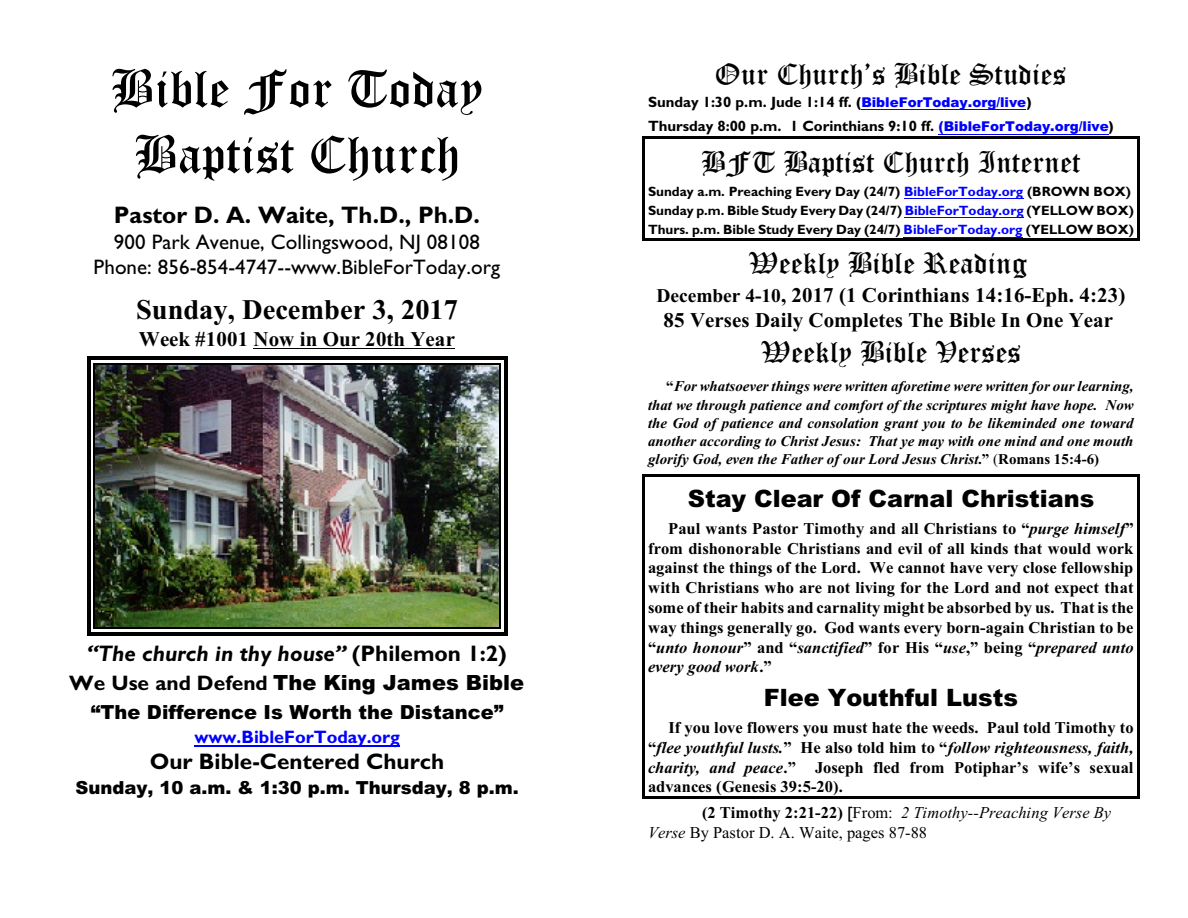
<style>
.page{position:relative;width:1188px;height:918px;background:#fff}
.page>*{position:absolute;margin:0;border:0;box-sizing:border-box;transform-origin:0 0}
.t1{font:52.5px/65.8px "Old English Text";letter-spacing:.005em;color:#000;text-align:center}
.t2{font:30px "Old English Text";letter-spacing:.005em;color:#000}
.t3{font:700 28.5px "Times New Roman";color:#000}
.t4{font:900 24px "Arial";color:#000}
.t5{font:700 24px "Gill Sans";color:#000}
.t6{font:italic 700 22.5px "Gill Sans";color:#000}
.t7{font:700 22.5px "Gill Sans";color:#000}
.t8{font:700 21px/25.2px "Times New Roman";color:#000;text-align:center}
.t9{font:21px/25.2px "Gill Sans";letter-spacing:.005em;color:#000;text-align:center}
.t10{font:900 21px "Arial";color:#000}
.t11{font:900 19.5px "Arial";color:#000}
.t12{font:900 18px "Arial";color:#000}
.t13{font:700 18px "Gill Sans";color:#00f}
.t14{font:700 16.5px/19.8px "Times New Roman";color:#000;text-align:justify}
.t15{font:16.5px/20px "Times New Roman";color:#000}
.t16{font:italic 700 15px/18px "Times New Roman";color:#000;text-align:justify}
.t17{font:700 15px/24.5px "Gill Sans";color:#000}
.t18{font:700 13.5px/19.2px "Gill Sans";color:#000}
.s1{font-style:normal}
.s2{font-family:"Gill Sans";font-weight:700}
.s3{font-family:"Arial";font-weight:900;font-size:13.5px}
.s4{font-family:"Arial";font-weight:900;font-size:13.5px;color:#00f}
.s5{color:#00f}
.s6{font-size:19.5px}
.s7{font-weight:400;font-style:normal}
.s8{font-style:italic}
.s9{font-weight:700}
.s10{font-family:"Gill Sans"}
</style>
<div class="page">
<img style="left:95px;top:364px;width:405px;height:264px">
<hr style="left:94px;top:363px;width:1px;height:266px;background:#000">
<hr style="left:500px;top:363px;width:1px;height:266px;background:#000">
<hr style="left:94px;top:363px;width:407px;height:1px;background:#000">
<hr style="left:94px;top:628px;width:407px;height:1px;background:#000">
<hr style="left:87px;top:356px;width:4px;height:280px;background:#000">
<hr style="left:504px;top:356px;width:4px;height:280px;background:#000">
<hr style="left:87px;top:356px;width:421px;height:4px;background:#000">
<hr style="left:87px;top:632px;width:421px;height:4px;background:#000">
<hr style="left:254px;top:348px;width:201px;height:1px;background:#000">
<hr style="left:194px;top:745px;width:206px;height:1px;background:#00f">
<hr style="left:642px;top:137px;width:3px;height:49px;background:#000">
<hr style="left:1137px;top:137px;width:3px;height:49px;background:#000">
<hr style="left:642px;top:137px;width:498px;height:2px;background:#000">
<hr style="left:642px;top:180px;width:3px;height:25px;background:#000">
<hr style="left:1137px;top:180px;width:3px;height:25px;background:#000">
<hr style="left:642px;top:199px;width:3px;height:25px;background:#000">
<hr style="left:1137px;top:199px;width:3px;height:25px;background:#000">
<hr style="left:642px;top:219px;width:3px;height:21px;background:#000">
<hr style="left:1137px;top:219px;width:3px;height:21px;background:#000">
<hr style="left:642px;top:238px;width:498px;height:2px;background:#000">
<hr style="left:642px;top:474px;width:3px;height:47px;background:#000">
<hr style="left:1137px;top:474px;width:3px;height:47px;background:#000">
<hr style="left:642px;top:474px;width:498px;height:3px;background:#000">
<hr style="left:642px;top:515px;width:3px;height:167px;background:#000">
<hr style="left:1137px;top:515px;width:3px;height:167px;background:#000">
<hr style="left:642px;top:677px;width:3px;height:43px;background:#000">
<hr style="left:1137px;top:677px;width:3px;height:43px;background:#000">
<hr style="left:642px;top:714px;width:3px;height:85px;background:#000">
<hr style="left:1137px;top:714px;width:3px;height:85px;background:#000">
<hr style="left:642px;top:796px;width:498px;height:3px;background:#000">
<hr style="left:861px;top:109px;width:165px;height:1px;background:#00f">
<hr style="left:939px;top:134px;width:170px;height:1px;background:#00f">
<hr style="left:904px;top:198px;width:119px;height:1px;background:#00f">
<hr style="left:905px;top:218px;width:119px;height:1px;background:#00f">
<hr style="left:904px;top:237px;width:119px;height:1px;background:#00f">
<h1 class="t1" style="left:111px;top:60px;width:374px">Bible For Today<br>Baptist Church</h1>
<h3 class="t5" style="left:114px;top:206px;width:368px">Pastor D. A. Waite, Th.D., Ph.D.</h3>
<p class="t9" style="left:94px;top:231px;width:408px">900 Park Avenue, Collingswood, NJ 08108<br>Phone: 856-854-4747--www.BibleForToday.org</p>
<h3 class="t3" style="left:136px;top:300px;width:323px">Sunday, December 3, 2017</h3>
<p class="t8" style="left:139px;top:329px;width:318px">Week #1001 Now in Our 20th Year</p>
<h3 class="t6" style="left:87px;top:646px;width:421px">“The church in thy house” <span class="s1">(Philemon 1:2)</span></h3>
<p class="t10" style="left:69px;top:675px;width:457px"><span class="s2">We Use and Defend</span> The King James Bible</p>
<p class="t11" style="left:91px;top:705px;width:414px">“The Difference Is Worth the Distance”</p>
<p class="t13" style="left:194px;top:730px;width:207px">www.BibleForToday.org</p>
<h3 class="t7" style="left:150px;top:753px;width:296px">Our Bible-Centered Church</h3>
<p class="t12" style="left:76px;top:781px;width:445px">Sunday, 10 a.m. &amp; 1:30 p.m. Thursday, 8 p.m.</p>
<h2 class="t2" style="left:715px;top:64px;width:352px">Our Church’s Bible Studies</h2>
<p class="t17" style="left:648px;top:91px;width:467px">Sunday 1:30 p.m. Jude 1:14 ff. <span class="s3">(</span><span class="s4">BibleForToday.org/live</span><span class="s3">)<br></span>Thursday 8:00 p.m. 1 Corinthians 9:10 ff. <span class="s4">(BibleForToday.org/live</span><span class="s3">)</span></p>
<h2 class="t2" style="left:701px;top:152px;width:381px">BFT Baptist Church Internet</h2>
<p class="t18" style="left:648px;top:183px;width:487px">Sunday a.m. Preaching Every Day (24/7) <span class="s5">BibleForToday.org</span> (BROWN BOX)<br>Sunday p.m. Bible Study Every Day (24/7) <span class="s5">BibleForToday.org</span> (YELLOW BOX)<br>Thurs. p.m. Bible Study Every Day (24/7) <span class="s5">BibleForToday.org</span> (YELLOW BOX)</p>
<h2 class="t2" style="left:748px;top:253px;width:280px">Weekly Bible Reading</h2>
<p class="t8" style="left:656px;top:284px;width:470px"><span class="s6">December 4-10</span>, 2017 (1 Corinthians 14:16-Eph. 4:23)<br>85 Verses Daily Completes The Bible In One Year</p>
<h2 class="t2" style="left:760px;top:342px;width:262px">Weekly Bible Verses</h2>
<p class="t16" style="left:648px;top:379px;width:487px;text-indent:18px"><span class="s1">“</span>For whatsoever things were written aforetime were written for our learning, that we through patience and comfort of the scriptures might have hope. Now the God of patience and consolation grant you to be likeminded one toward another according to Christ Jesus: That ye may with one mind and one mouth glorify God, even the Father of our Lord Jesus Christ<span class="s1">.”</span> <span class="s7">(</span><span class="s1">Romans 15:4-6)</span></p>
<h3 class="t4" style="left:688px;top:490px;width:408px">Stay Clear Of Carnal Christians</h3>
<p class="t14" style="left:648px;top:520px;width:487px;text-indent:20px">Paul wants Pastor Timothy and all Christians to “<span class="s8">purge himself</span>” from dishonorable Christians and evil of all kinds that would work against the things of the Lord. We cannot have very close fellowship with Christians who are not living for the Lord and not expect that some of their habits and carnality might be absorbed by us. That is the way things generally go. God wants every born-again Christian to be “<span class="s8">unto honour</span>” and “<span class="s8">sanctified</span>” for His “<span class="s8">use</span>,” being “<span class="s8">prepared unto every good work</span>.”</p>
<h3 class="t4" style="left:764px;top:689px;width:256px">Flee Youthful Lusts</h3>
<p class="t14" style="left:648px;top:719px;width:487px;text-indent:21px">If you love flowers you must hate the weeds. Paul told Timothy to “<span class="s8">flee youthful lusts.</span>” He also told him to “<span class="s8">follow righteousness, faith, charity, and peace</span>.” Joseph fled from Potiphar’s wife’s sexual advances (Genesis 39:5-20).</p>
<p class="t15" style="left:648px;top:804px;width:465px;text-indent:54px"><span class="s9">(2 Timothy 2:21-22)</span> <span class="s10">[</span>From: <span class="s8">2 Timothy--Preaching Verse By<br>Verse</span> By Pastor D. A. Waite, pages 87-88</p>
</div>
